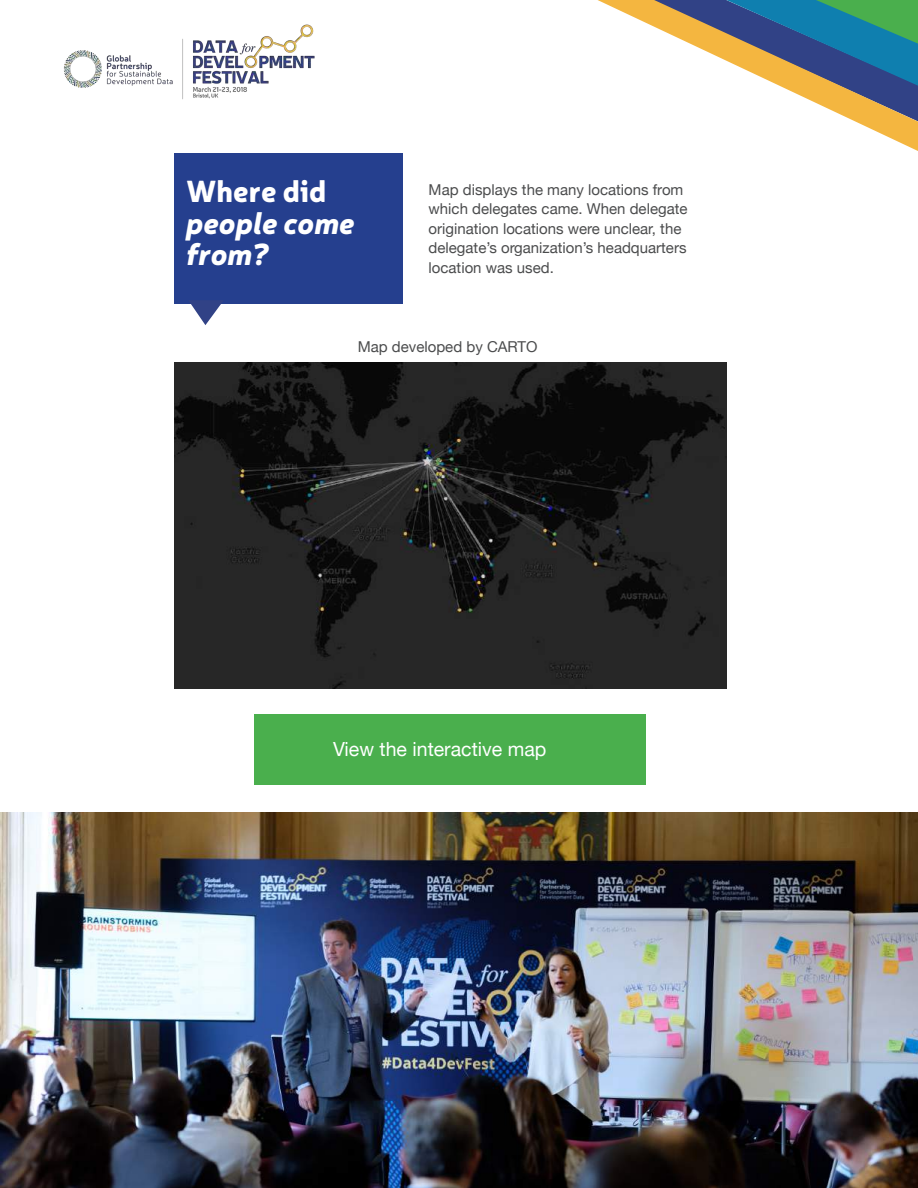
<style>
.page{position:relative;width:918px;height:1188px;background:#fff}
.page>*{position:absolute;margin:0;border:0;box-sizing:border-box;transform-origin:0 0}
.t1{font:italic 900 30px/31.5px "Neris";color:#fff}
.t2{font:900 30px "Neris";color:#fff}
.t3{font:19.5px "Helvetica Neue";color:#fff}
.t4{font:15px/19.5px "Helvetica Neue";color:#4b4c4d}
</style>
<div class="page">
<img style="left:174px;top:362px;width:552px;height:326px">
<svg style="left:598px;top:0;width:320px;height:151px"></svg>
<svg style="left:651px;top:0;width:267px;height:121px"></svg>
<div style="left:174px;top:153px;width:229px;height:151px;background:#253f8e"></div>
<svg style="left:190px;top:301px;width:32px;height:24px"></svg>
<img style="left:64px;top:24px;width:251px;height:76px">
<div style="left:254px;top:714px;width:392px;height:70px;background:#4aaf4d"></div>
<img style="left:0;top:812px;width:918px;height:376px">
<h1 class="t2" style="left:186px;top:169px;width:142px">Where did</h1>
<h1 class="t1" style="left:186px;top:205px;width:170px">people come from?</h1>
<p class="t4" style="left:429px;top:181px;width:260px">Map displays the many locations from which delegates came. When delegate origination locations were unclear, the delegate’s organization’s headquarters location was used.</p>
<p class="t4" style="left:358px;top:338px;width:181px">Map developed by CARTO</p>
<h2 class="t3" style="left:333px;top:735px;width:215px">View the interactive map</h2>
</div>
